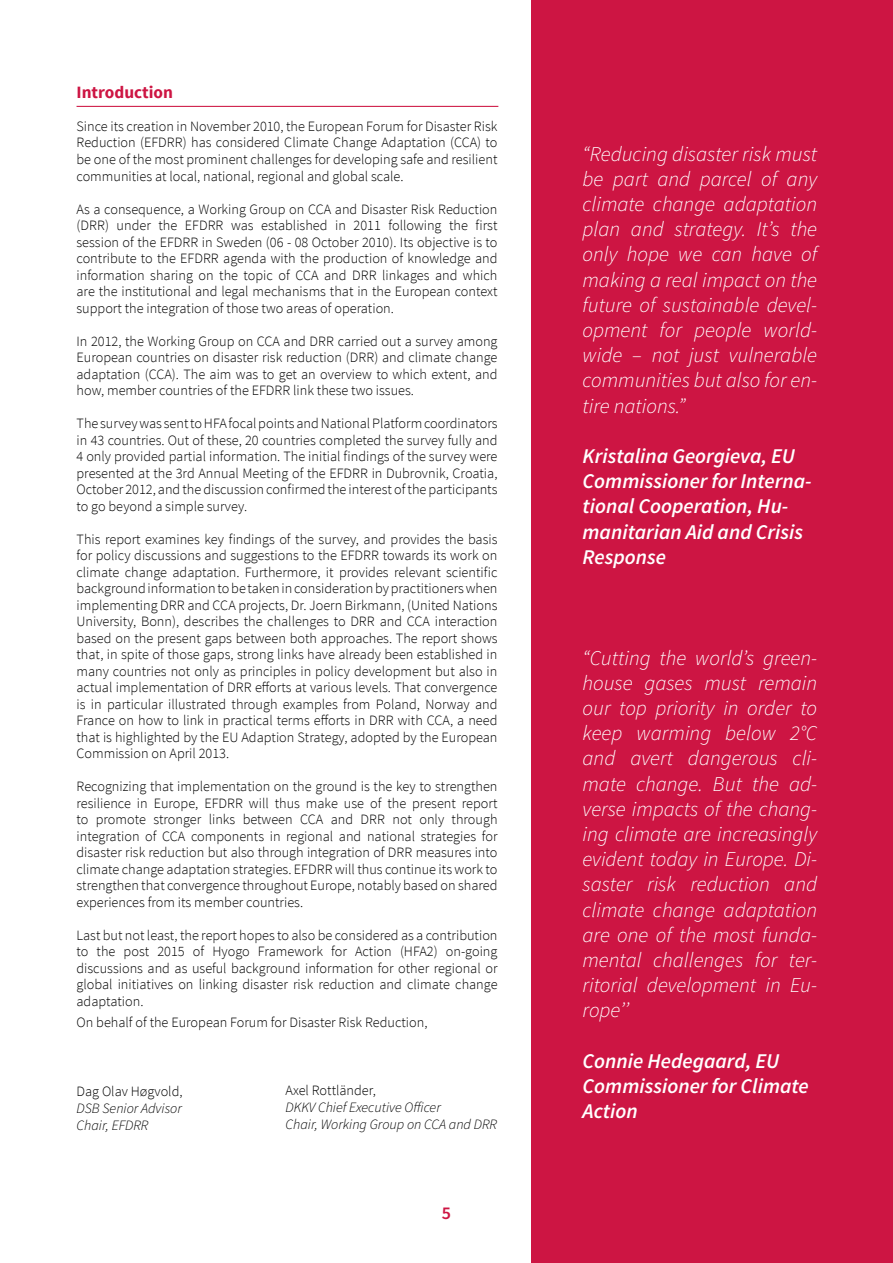
<style>
.page{position:relative;width:893px;height:1263px;background:#fff}
.page>*{position:absolute;margin:0;border:0;box-sizing:border-box;transform-origin:0 0}
.t1{font:italic 300 21px/25.2px "Source Sans Pro";color:#fff;text-align:justify}
.t2{font:italic 600 21px/25.2px "Source Sans Pro";color:#fff}
.t3{font:600 18px "Source Sans Pro";color:#cd1543}
.t4{font:700 17.25px "Source Sans Pro";color:#cd1543}
.t5{font:300 14.25px/16.5px "Source Sans Pro";color:#000;text-align:justify}
.t6{font:italic 300 14.25px/17.1px "Source Sans Pro";color:#000}
</style>
<div class="page">
<div style="left:531px;top:0;width:362px;height:1263px;background:#cd1543"></div>
<hr style="left:77px;top:106px;width:421px;height:1px;background:#cd1543">
<p class="t4" style="left:77px;top:81px;width:98px">Introduction</p>
<p class="t5" style="left:77px;top:118px;width:423px">Since its creation in November 2010, the European Forum for Disaster Risk Reduction (EFDRR) has considered Climate Change Adaptation (CCA) to be one of the most prominent challenges for developing safe and resilient communities at local, national, regional and global scale.</p>
<p class="t5" style="left:77px;top:201px;width:423px">As a consequence, a Working Group on CCA and Disaster Risk Reduction (DRR) under the EFDRR was established in 2011 following the first session of the EFDRR in Sweden (06 - 08 October 2010). Its objective is to contribute to the EFDRR agenda with the production of knowledge and information sharing on the topic of CCA and DRR linkages and which are the institutional and legal mechanisms that in the European context support the integration of those two areas of operation.</p>
<p class="t5" style="left:77px;top:333px;width:422px">In 2012, the Working Group on CCA and DRR carried out a survey among European countries on disaster risk reduction (DRR) and climate change adaptation (CCA). The aim was to get an overview to which extent, and how, member countries of the EFDRR link these two issues.</p>
<p class="t5" style="left:77px;top:415px;width:423px">The survey was sent to HFA focal points and National Platform coordinators in 43 countries. Out of these, 20 countries completed the survey fully and 4 only provided partial information. The initial findings of the survey were presented at the 3rd Annual Meeting of the EFDRR in Dubrovnik, Croatia, October 2012, and the discussion confirmed the interest of the participants to go beyond a simple survey.</p>
<p class="t5" style="left:77px;top:531px;width:423px">This report examines key findings of the survey, and provides the basis for policy discussions and suggestions to the EFDRR towards its work on climate change adaptation. Furthermore, it provides relevant scientific background information to be taken in consideration by practitioners when implementing DRR and CCA projects, Dr. Joern Birkmann, (United Nations University, Bonn), describes the challenges to DRR and CCA interaction based on the present gaps between both approaches. The report shows that, in spite of those gaps, strong links have already been established in many countries not only as principles in policy development but also in actual implementation of DRR efforts at various levels. That convergence is in particular illustrated through examples from Poland, Norway and France on how to link in practical terms efforts in DRR with CCA, a need that is highlighted by the EU Adaption Strategy, adopted by the European Commission on April 2013.</p>
<p class="t5" style="left:77px;top:778px;width:423px">Recognizing that implementation on the ground is the key to strengthen resilience in Europe, EFDRR will thus make use of the present report to promote stronger links between CCA and DRR not only through integration of CCA components in regional and national strategies for disaster risk reduction but also through integration of DRR measures into climate change adaptation strategies. EFDRR will thus continue its work to strengthen that convergence throughout Europe, notably based on shared experiences from its member countries.</p>
<p class="t5" style="left:77px;top:927px;width:422px">Last but not least, the report hopes to also be considered as a contribution to the post 2015 of Hyogo Framework for Action (HFA2) on-going discussions and as useful background information for other regional or global initiatives on linking disaster risk reduction and climate change adaptation.</p>
<p class="t5" style="left:77px;top:1014px;width:352px">On behalf of the European Forum for Disaster Risk Reduction,</p>
<p class="t5" style="left:77px;top:1082px;width:108px">Dag Olav Høgvold,</p>
<p class="t6" style="left:77px;top:1099px;width:107px">DSB Senior Advisor<br>Chair, EFDRR</p>
<p class="t5" style="left:286px;top:1082px;width:92px">Axel Rottländer,</p>
<p class="t6" style="left:286px;top:1099px;width:205px">DKKV Chief Executive Officer<br>Chair, Working Group on CCA and DRR</p>
<p class="t3" style="left:442px;top:1201px;width:11px">5</p>
<p class="t1" style="left:583px;top:141px;width:236px">“Reducing disaster risk must be part and parcel of any climate change adaptation plan and strategy. It’s the only hope we can have of making a real impact on the future of sustainable devel&shy;opment for people world&shy;wide – not just vulnerable communities but also for en&shy;tire nations.”</p>
<h1 class="t2" style="left:583px;top:443px;width:231px">Kristalina Georgieva, EU<br>Commissioner for Interna&shy;tional Cooperation, Hu&shy;manitarian Aid and Crisis<br>Response</h1>
<p class="t1" style="left:583px;top:645px;width:236px">“Cutting the world’s green&shy;house gases must remain our top priority in order to keep warming below 2°C and avert dangerous cli&shy;mate change. But the ad&shy;verse impacts of the chang&shy;ing climate are increasingly evident today in Europe. Di&shy;saster risk reduction and climate change adaptation are one of the most funda&shy;mental challenges for ter&shy;ritorial development in Eu&shy;rope’’</p>
<h1 class="t2" style="left:583px;top:1048px;width:228px">Connie Hedegaard, EU<br>Commissioner for Climate<br>Action</h1>
</div>
